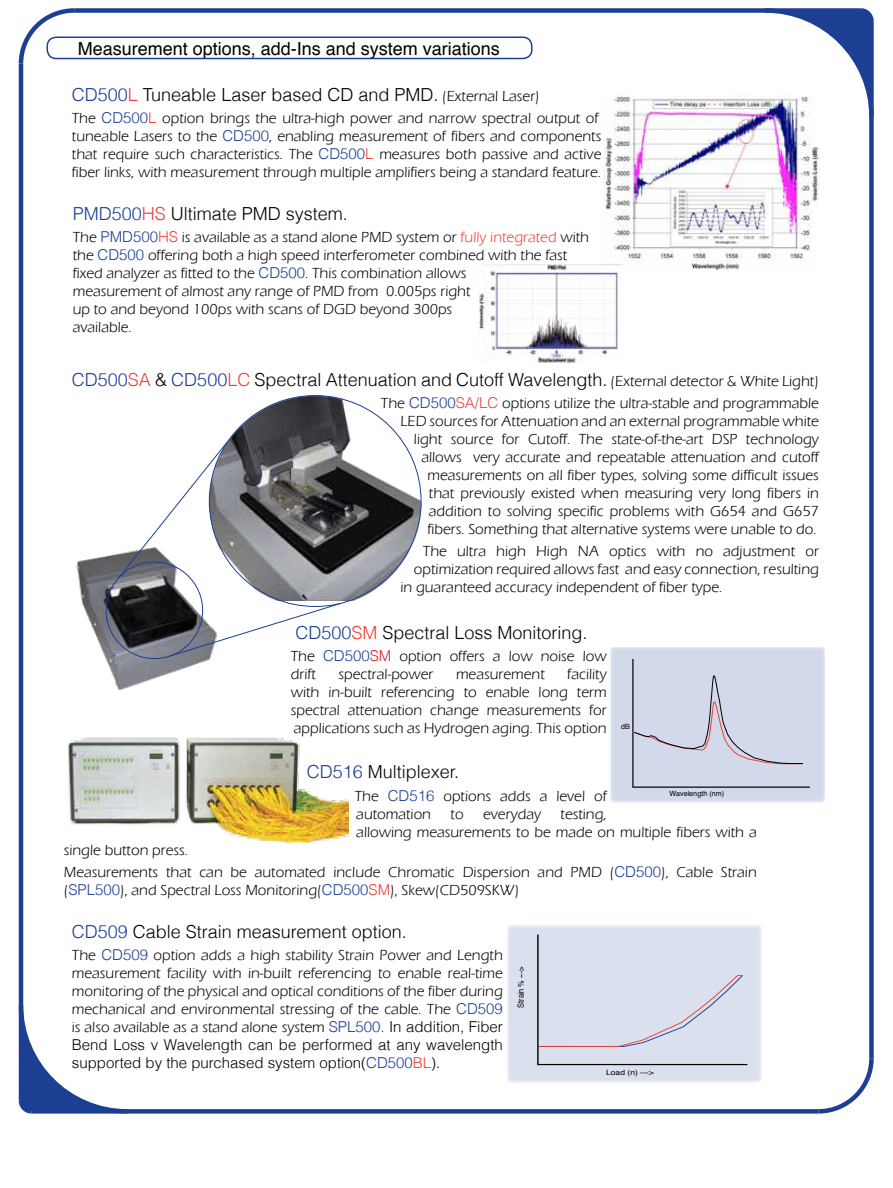
<style>
.page{position:relative;width:893px;height:1188px;background:#fff}
.page>*{position:absolute;margin:0;border:0;box-sizing:border-box;transform-origin:0 0}
.t1{font:300 18px "Helvetica";color:#000}
.t2{font:18px "Helvetica";color:#000}
.t3{font:15px/18px "Eras Book ITC";color:#000}
.t4{font:300 15px/18px "Helvetica";color:#000}
.t5{font:8.55px "Helvetica";letter-spacing:-.005em;color:#000;scale:.86 1}
.t6{font:7.35px "Helvetica";color:#000;scale:1.17 1}
.t7{font:7.2px "Helvetica";color:#000}
.s1{color:#1c3f94}
.s2{color:#ef4135}
.s3{font-family:"Eras Book ITC";font-weight:400;font-size:15px}
.s4{font-family:"Helvetica";font-weight:300;color:#1c3f94}
.s5{font-family:"Helvetica";font-weight:300;color:#ef4135}
.s6{font-family:"Helvetica";font-weight:300;color:#d2232a}
.s7{font-family:"Helvetica";font-weight:300}
</style>
<div class="page">
<svg style="left:771px;top:8px;width:103px;height:102px"></svg>
<svg style="left:18px;top:8px;width:61px;height:60px"></svg>
<div style="left:74px;top:8px;width:787px;height:5px;background:#1c3f94"></div>
<hr style="left:19px;top:64px;width:4px;height:1037px;background:#1c3f94">
<div style="left:32px;top:1109px;width:786px;height:5px;background:#1c3f94"></div>
<svg style="left:18px;top:1001px;width:114px;height:113px"></svg>
<div style="left:869px;top:21px;width:5px;height:1037px;background:#1c3f94"></div>
<svg style="left:814px;top:1054px;width:60px;height:60px"></svg>
<div style="left:507px;top:925px;width:254px;height:157px;background:#dae0ed"></div>
<svg style="left:537px;top:934px;width:211px;height:132px"></svg>
<img style="left:68px;top:737px;width:281px;height:105px">
<div style="left:610px;top:647px;width:215px;height:156px;background:#d2d9ea"></div>
<svg style="left:632px;top:658px;width:178px;height:130px"></svg>
<img style="left:229px;top:395px;width:193px;height:205px">
<img style="left:76px;top:553px;width:135px;height:138px">
<svg style="left:118px;top:439px;width:112px;height:140px"></svg>
<svg style="left:169px;top:603px;width:172px;height:54px"></svg>
<div style="left:47px;top:37px;width:485px;height:22px;border:2px solid #1c3f94;border-radius:9px"></div>
<img style="left:604px;top:96px;width:216px;height:174px">
<img style="left:479px;top:264px;width:144px;height:99px">
<p class="t2" style="left:78px;top:34px;width:424px">Measurement options, add-Ins and system variations</p>
<p class="t1" style="left:72px;top:80px;width:469px"><span class="s1">CD500</span><span class="s2">L</span> Tuneable Laser based CD and PMD. <span class="s3">(External Laser)</span></p>
<p class="t3" style="left:72px;top:109px;width:542px">The <span class="s4">CD500</span><span class="s5">L</span> option brings the ultra-high power and narrow spectral output of a tuneable Lasers to the <span class="s4">CD500</span>, enabling measurement of fibers and components that require such characteristics. The <span class="s4">CD500</span><span class="s5">L</span> measures both passive and active fiber links, with measurement through multiple amplifiers being a standard feature.</p>
<p class="t1" style="left:73px;top:199px;width:277px"><span class="s1">PMD500</span><span class="s2">HS</span> Ultimate PMD system.</p>
<p class="t3" style="left:73px;top:228px;width:518px">The <span class="s4">PMD500</span><span class="s5">HS</span> is available as a stand alone PMD system or <span class="s2">fully integrated</span> with the <span class="s4">CD500</span> offering both a high speed interferometer combined with the fast fixed analyzer as fitted to the <span class="s4">CD500</span>. This combination allows<br>measurement of almost any range of PMD from 0.005ps right<br>up to and beyond 100ps with scans of DGD beyond 300ps<br>available.</p>
<p class="t1" style="left:72px;top:365px;width:749px"><span class="s1">CD500</span><span class="s2">SA</span> &amp; <span class="s1">CD500</span><span class="s2">LC</span> Spectral Attenuation and Cutoff Wavelength. <span class="s3">(External detector &amp; White Light)</span></p>
<p class="t3" style="left:381px;top:394px;width:440px;text-align:right">The <span class="s4">CD500</span><span class="s5">SA/LC</span> options utilize the ultra-stable and programmable LED sources for Attenuation and an external programmable white light source for Cutoff. The state-of-the-art DSP technology allows very accurate and repeatable attenuation and cutoff measurements on all fiber types, solving some difficult issues<br>that previously existed when measuring very long fibers in addition to solving specific problems with G654 and G657<br>fibers. Something that alternative systems were unable to do.</p>
<p class="t3" style="left:423px;top:542px;width:398px">The ultra high High NA optics with no adjustment or</p>
<p class="t3" style="left:414px;top:560px;width:407px">optimization required allows fast and easy connection, resulting</p>
<p class="t3" style="left:400px;top:578px;width:323px">in guaranteed accuracy independent of fiber type.</p>
<p class="t1" style="left:295px;top:618px;width:294px"><span class="s1">CD500</span><span class="s2">SM</span> Spectral Loss Monitoring.</p>
<p class="t3" style="left:291px;top:648px;width:317px">The <span class="s4">CD500</span><span class="s6">SM</span> option offers a low noise low drift</p>
<p class="t3" style="left:291px;top:666px;width:341px;text-indent:276px">facility with in-built referencing to enable long term spectral attenuation change measurements for applications such as Hydrogen aging. This option <sup>dB</sup></p>
<p class="t3" style="left:339px;top:666px;width:97px">spectral-power</p>
<p class="t3" style="left:456px;top:666px;width:90px">measurement</p>
<p class="t1" style="left:307px;top:757px;width:154px"><span class="s1">CD516</span> Multiplexer.</p>
<p class="t3" style="left:355px;top:787px;width:253px">The <span class="s4">CD516</span> options adds a level of automation</p>
<p class="t7" style="left:670px;top:788px;width:56px">Wavelength (nm)</p>
<p class="t3" style="left:356px;top:805px;width:402px;text-indent:204px">testing,<br>allowing measurements to be made on multiple fibers with a</p>
<p class="t3" style="left:64px;top:839px;width:694px;line-height:22.2px">single button press.<br>Measurements that can be automated include Chromatic Dispersion and PMD (<span class="s4">CD500</span>), Cable Strain</p>
<p class="t3" style="left:64px;top:881px;width:457px">(<span class="s4">SPL500</span>), and Spectral Loss Monitoring(<span class="s4">CD500</span><span class="s5">SM</span>), Skew(CD509SKW)</p>
<p class="t3" style="left:451px;top:805px;width:15px">to</p>
<p class="t3" style="left:483px;top:805px;width:59px">everyday</p>
<p class="t1" style="left:72px;top:917px;width:336px"><span class="s1">CD509</span> Cable Strain measurement option.</p>
<p class="t3" style="left:72px;top:946px;width:433px;text-align:justify">The <span class="s4">CD509</span> option adds a high stability Strain Power and Length measurement facility with in-built referencing to enable real-time monitoring of the physical and optical conditions of the fiber during mechanical and environmental stressing of the cable. The <span class="s4">CD509 </span>is also available as a stand alone system <span class="s4">SPL500.</span> <span class="s7">In addition, Fiber</span></p>
<p class="t4" style="left:72px;top:1035px;width:433px">Bend Loss v Wavelength can be performed at any wavelength supported by the purchased system option(<span class="s1">CD500</span><span class="s2">BL</span>).</p>
<p class="t5" style="left:514px;top:1008px;width:49px;rotate:-90deg">Strain % ---&gt;</p>
<p class="t6" style="left:606px;top:1067px;width:42px">Load (n) ---&gt;</p>
</div>
